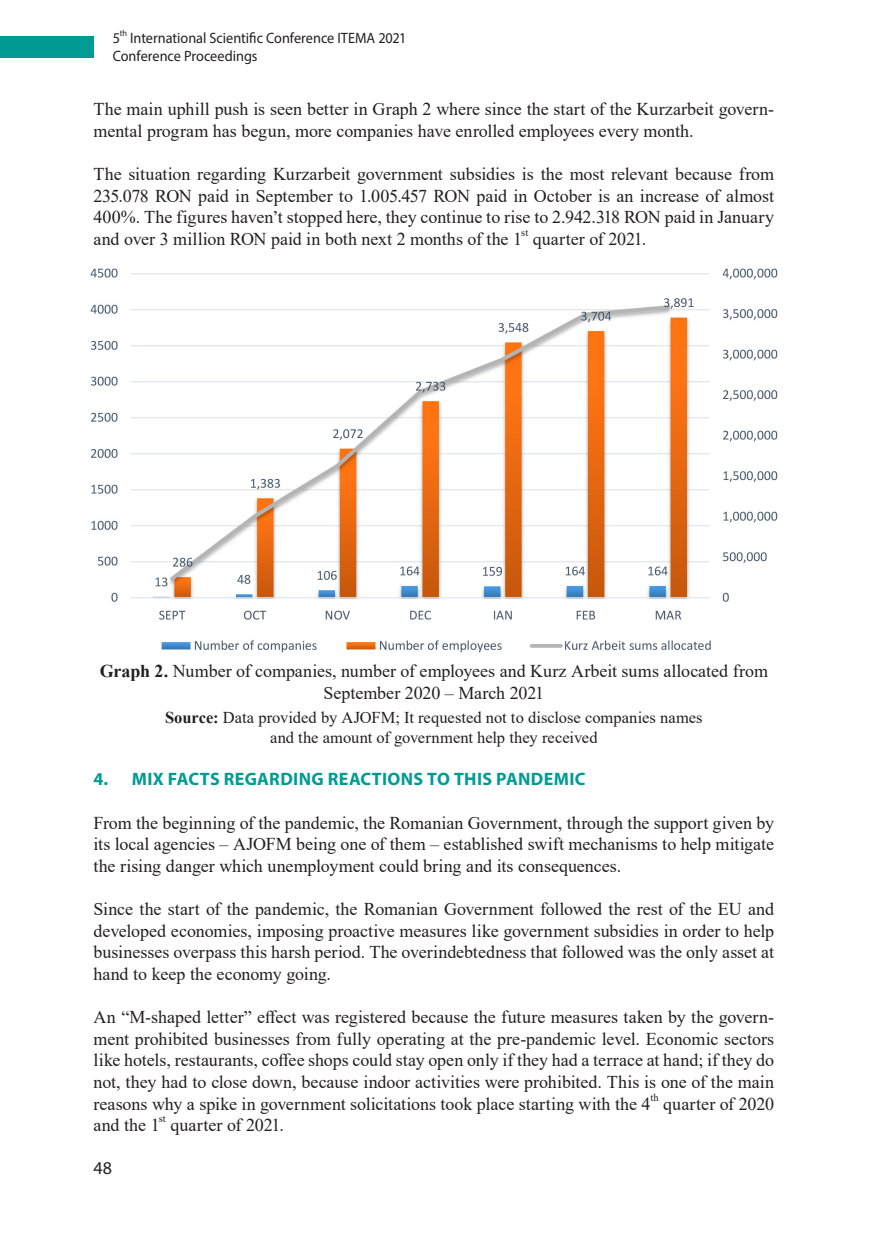
<style>
.page{position:relative;width:872px;height:1234px;background:#fff}
.page>*{position:absolute;margin:0;border:0;box-sizing:border-box;transform-origin:0 0}
.Potpis{font:18px/21.6px "Times New Roman";color:#231f20;text-align:justify}
.Naslov_2{font:700 18px "Myriad Pro";letter-spacing:.02em;color:#009c94}
.t1{font:18px "Myriad Pro";color:#231f20}
.Izvor{font:16.5px/19.8px "Times New Roman";color:#231f20;text-align:center}
.t2{font:15px/18px "Myriad Pro";color:#231f20;scale:.95 1}
.t3{font:10.5px "Times New Roman";color:#231f20}
.t4{font:8.7px "Myriad Pro";color:#231f20;scale:.95 1}
.s1{font-weight:700}
</style>
<div class="page">
<div style="left:0;top:36px;width:94px;height:21px;background:#009c94"></div>
<img style="left:90px;top:268px;width:688px;height:385px">
<p class="t4" style="left:120px;top:28px;width:9px">th</p>
<p class="t2" style="left:113px;top:29px;width:310px;text-indent:17px">International Scientific Conference ITEMA 2021<br>Conference Proceedings</p>
<p class="Potpis" style="left:94px;top:98px;width:682px">The main uphill push is seen better in Graph 2 where since the start of the Kurzarbeit govern&shy;mental program has begun, more companies have enrolled employees every month.</p>
<p class="Potpis" style="left:94px;top:163px;width:682px">The situation regarding Kurzarbeit government subsidies is the most relevant because from 235.078 RON paid in September to 1.005.457 RON paid in October is an increase of almost 400%. The figures haven’t stopped here, they continue to rise to 2.942.318 RON paid in January and over 3 million RON paid in both next 2 months of the 1</p>
<p class="t2" style="left:113px;top:29px;width:9px">5</p>
<p class="t3" style="left:521px;top:225px;width:9px">st</p>
<p class="Potpis" style="left:533px;top:227px;width:115px">quarter of 2021.</p>
<p class="Potpis" style="left:100px;top:659px;width:670px;text-align:center"><span class="s1">Graph 2.</span> Number of companies, number of employees and Kurz Arbeit sums allocated from<br>September 2020 – March 2021</p>
<p class="Izvor" style="left:165px;top:706px;width:539px"><span class="s1">Source:</span> Data provided by AJOFM; It requested not to disclose companies names and the amount of government help they received</p>
<p class="Naslov_2" style="left:94px;top:767px;width:493px">4. MIX FACTS REGARDING REACTIONS TO THIS PANDEMIC</p>
<p class="Potpis" style="left:94px;top:811px;width:682px">From the beginning of the pandemic, the Romanian Government, through the support given by its local agencies – AJOFM being one of them – established swift mechanisms to help mitigate the rising danger which unemployment could bring and its consequences.</p>
<p class="Potpis" style="left:94px;top:897px;width:682px">Since the start of the pandemic, the Romanian Government followed the rest of the EU and developed economies, imposing proactive measures like government subsidies in order to help businesses overpass this harsh period. The overindebtedness that followed was the only asset at hand to keep the economy going.</p>
<p class="Potpis" style="left:94px;top:1005px;width:682px">An “M-shaped letter” effect was registered because the future measures taken by the govern&shy;ment prohibited businesses from fully operating at the pre-pandemic level. Economic sectors like hotels, restaurants, coffee shops could stay open only if they had a terrace at hand; if they do not, they had to close down, because indoor activities were prohibited. This is one of the main reasons why a spike in government solicitations took place starting with the 4</p>
<p class="t3" style="left:650px;top:1089px;width:10px">th</p>
<p class="Potpis" style="left:663px;top:1091px;width:112px">quarter of 2020</p>
<p class="Potpis" style="left:94px;top:1113px;width:68px">and the 1</p>
<p class="t3" style="left:159px;top:1110px;width:9px">st</p>
<p class="Potpis" style="left:170px;top:1113px;width:115px">quarter of 2021.</p>
<p class="t1" style="left:94px;top:1156px;width:20px">48</p>
</div>
